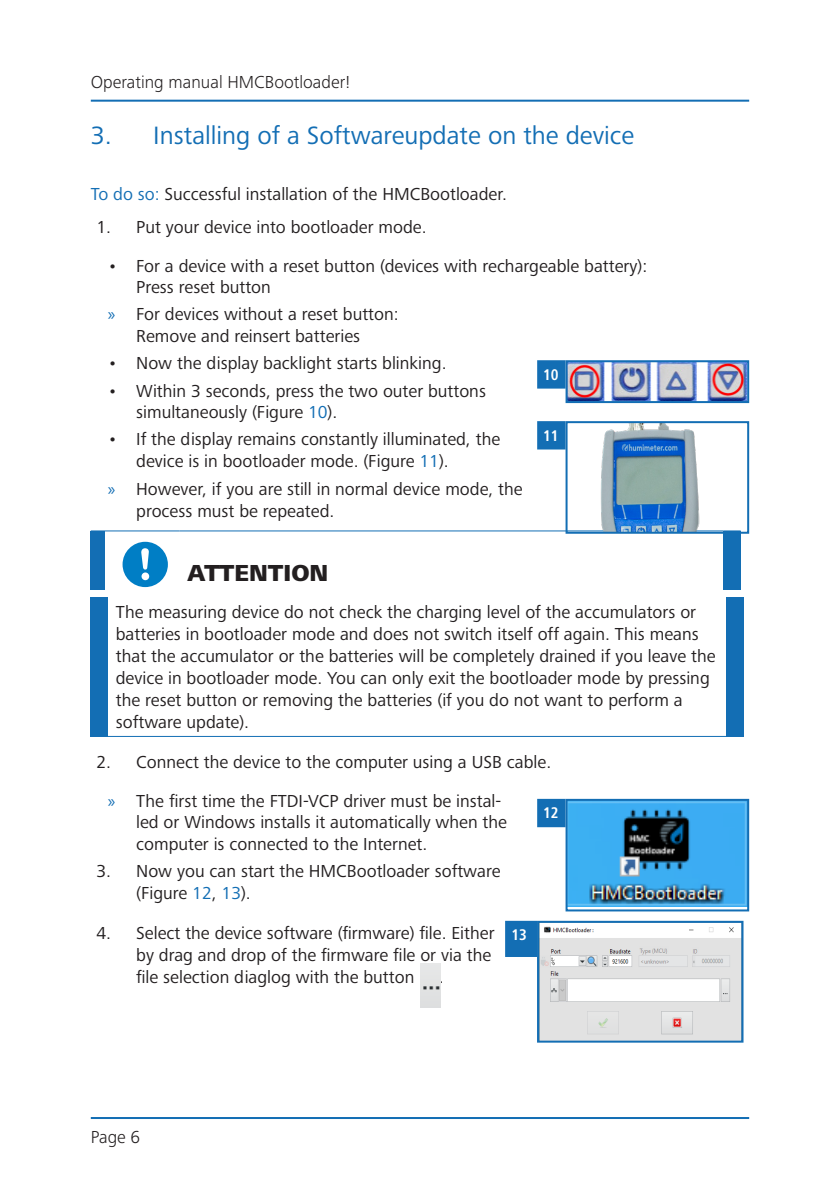
<style>
.page{position:relative;width:840px;height:1191px;background:#fff}
.page>*{position:absolute;margin:0;border:0;box-sizing:border-box;transform-origin:0 0}
.t1{font:26px "Frutiger Next Pro";color:#136eb4}
.Signalwort{font:800 24px "Frutiger Next Pro";color:#231f20}
.Fließtext{font:18px/22px "Frutiger Next Pro";color:#231f20}
.t2{font:300 18px "Frutiger Next Pro";color:#231f20}
.t3{font:700 condensed 16px "Frutiger Next Pro";color:#fff}
.s1{color:#136eb4}
.s2{font-family:"Myriad Pro";color:#136eb4}
</style>
<div class="page">
<hr style="left:91px;top:100px;width:657px;height:2px;background:#136eb4">
<hr style="left:91px;top:1117px;width:657px;height:2px;background:#136eb4">
<div style="left:91px;top:531px;width:14px;height:58px;background:#136eb4"></div>
<div style="left:723px;top:531px;width:17px;height:58px;background:#136eb4"></div>
<svg style="left:91px;top:530px;width:14px;height:1px"></svg>
<hr style="left:105px;top:530px;width:74px;height:1px;background:#136eb4">
<hr style="left:179px;top:530px;width:544px;height:1px;background:#136eb4">
<div style="left:91px;top:597px;width:17px;height:139px;background:#136eb4"></div>
<div style="left:726px;top:597px;width:17px;height:139px;background:#136eb4"></div>
<svg style="left:91px;top:736px;width:17px;height:1px"></svg>
<hr style="left:108px;top:736px;width:618px;height:1px;background:#136eb4">
<svg style="left:726px;top:736px;width:17px;height:1px"></svg>
<div style="left:538px;top:361px;width:26px;height:26px;background:#136eb4"></div>
<div style="left:537px;top:360px;width:28px;height:28px;border:2px solid #136eb4"></div>
<img style="left:568px;top:363px;width:177px;height:37px">
<div style="left:565px;top:360px;width:183px;height:43px;border:2px solid #136eb4"></div>
<div style="left:538px;top:422px;width:26px;height:26px;background:#136eb4"></div>
<div style="left:537px;top:421px;width:28px;height:28px;border:2px solid #136eb4"></div>
<img style="left:568px;top:424px;width:173px;height:107px">
<div style="left:565px;top:421px;width:183px;height:113px;border:2px solid #136eb4"></div>
<div style="left:538px;top:800px;width:26px;height:26px;background:#136eb4"></div>
<div style="left:537px;top:799px;width:28px;height:28px;border:2px solid #136eb4"></div>
<img style="left:568px;top:802px;width:177px;height:104px">
<div style="left:565px;top:799px;width:183px;height:112px;border:2px solid #136eb4"></div>
<div style="left:506px;top:921px;width:29px;height:35px;background:#136eb4"></div>
<div style="left:505px;top:920px;width:31px;height:37px;border:2px solid #136eb4"></div>
<img style="left:539px;top:923px;width:201px;height:116px">
<div style="left:536px;top:920px;width:207px;height:122px;border:2px solid #136eb4"></div>
<svg style="left:121px;top:540px;width:48px;height:48px"></svg>
<div style="left:122px;top:542px;width:46px;height:45px;background:#007ec5;border-radius:50%"></div>
<svg style="left:141px;top:548px;width:8px;height:21px"></svg>
<div style="left:141px;top:572px;width:8px;height:8px;background:#fff;border-radius:50%"></div>
<img style="left:420px;top:963px;width:20px;height:44px">
<p class="t2" style="left:91px;top:72px;width:260px">Operating manual HMCBootloader!</p>
<p class="t1" style="left:91px;top:120px;width:544px">3. Installing of a Softwareupdate on the device</p>
<p class="Fließtext" style="left:91px;top:183px;width:417px"><span class="s1">To do so:</span> Successful installation of the HMCBootloader.</p>
<p class="Fließtext" style="left:96px;top:216px;width:331px">1. Put your device into bootloader mode.</p>
<p class="Fließtext" style="left:136px;top:255px;width:512px;text-indent:-28px">• For a device with a reset button (devices with rechargeable battery):<br>Press reset button</p>
<p class="Fließtext" style="left:108px;top:304px;width:292px;text-align:center"><span class="s2">»</span> For devices without a reset button:<br>Remove and reinsert batteries</p>
<p class="Fließtext" style="left:108px;top:352px;width:340px">• Now the display backlight starts blinking.</p>
<p class="Fließtext" style="left:136px;top:380px;width:351px;text-indent:-28px">• Within 3 seconds, press the two outer buttons simultaneously (Figure <span class="s1">10</span>).</p>
<p class="Fließtext" style="left:136px;top:429px;width:365px;text-indent:-28px">• If the display remains constantly illuminated, the device is in bootloader mode. (Figure <span class="s1">11</span>).</p>
<p class="Fließtext" style="left:136px;top:478px;width:388px;text-indent:-28px"><span class="s2">»</span> However, if you are still in normal device mode, the process must be repeated.</p>
<p class="t3" style="left:542px;top:365px;width:17px">10</p>
<p class="t3" style="left:542px;top:426px;width:17px">11</p>
<p class="Signalwort" style="left:187px;top:559px;width:142px">ATTENTION</p>
<p class="Fließtext" style="left:116px;top:601px;width:601px">The measuring device do not check the charging level of the accumulators or batteries in bootloader mode and does not switch itself off again. This means that the accumulator or the batteries will be completely drained if you leave the device in bootloader mode. You can only exit the bootloader mode by pressing the reset button or removing the batteries (if you do not want to perform a software update).</p>
<p class="Fließtext" style="left:96px;top:751px;width:456px">2. Connect the device to the computer using a USB cable.</p>
<p class="Fließtext" style="left:136px;top:789px;width:372px;text-indent:-28px"><span class="s2">»</span> The first time the FTDI-VCP driver must be instal&shy;led or Windows installs it automatically when the computer is connected to the Internet.</p>
<p class="Fließtext" style="left:136px;top:860px;width:365px;text-indent:-40px">3. Now you can start the HMCBootloader software (Figure <span class="s1">12</span>, <span class="s1">13</span>).</p>
<p class="Fließtext" style="left:136px;top:921px;width:359px;text-indent:-40px">4. Select the device software (firmware) file. Either by drag and drop of the firmware file or via the file selection diaglog with the button</p>
<p class="t3" style="left:542px;top:804px;width:17px">12</p>
<p class="t3" style="left:511px;top:926px;width:17px">13</p>
<p class="Fließtext" style="left:438px;top:965px;width:6px">.</p>
<p class="t2" style="left:91px;top:1126px;width:51px">Page 6</p>
</div>
